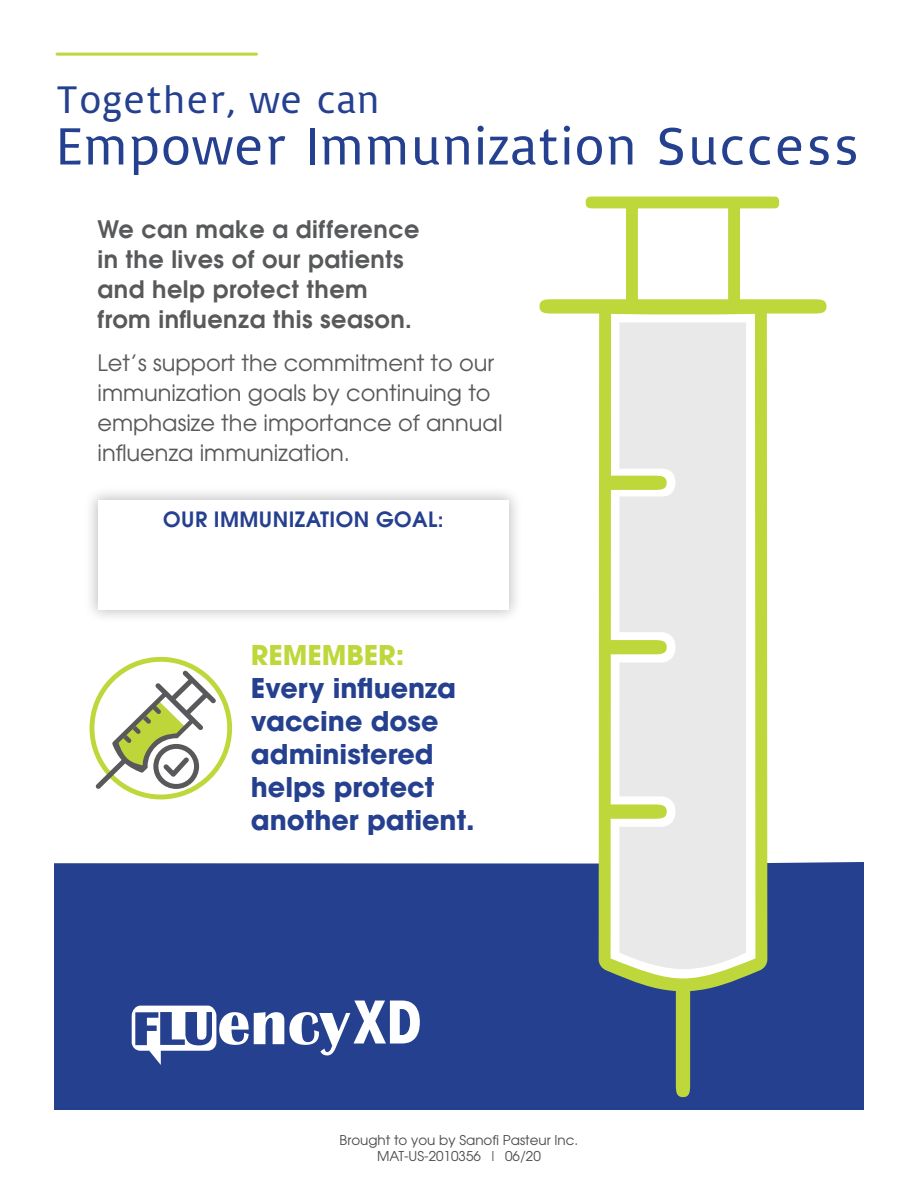
<style>
.page{position:relative;width:918px;height:1188px;background:#fff}
.page>*{position:absolute;margin:0;border:0;box-sizing:border-box;transform-origin:0 0}
.t1{font:54.6px "Basic";color:#25408f}
.t2{font:40.2px "Basic";color:#25408f}
.t3{font:700 27px/33px "Avant Garde";color:#25408f}
.t4{font:700 27px "Avant Garde";color:#bed73b}
.t5{font:600 24px/30px "Avant Garde";letter-spacing:.02em;color:#58595b}
.t6{font:22.5px/30px "Avant Garde";color:#58595b}
.t7{font:600 21px "Avant Garde";letter-spacing:.02em;color:#25408f}
.t8{font:13.5px/16.2px "Avant Garde";color:#4d4d4f;text-align:center}
</style>
<div class="page">
<svg style="left:92px;top:659px;width:138px;height:138px"></svg>
<div style="left:90px;top:657px;width:142px;height:142px;border:5px solid #bed73b;border-radius:50%"></div>
<div style="left:54px;top:862px;width:810px;height:248px;background:#25408f"></div>
<svg style="left:540px;top:196px;width:287px;height:901px"></svg>
<hr style="left:57px;top:53px;width:199px;height:3px;background:#bed73b">
<div style="left:83px;top:485px;width:440px;height:140px;background:#000;opacity:.25"></div>
<svg style="left:98px;top:500px;width:411px;height:110px"></svg>
<svg style="left:132px;top:1001px;width:288px;height:64px"></svg>
<svg style="left:96px;top:670px;width:120px;height:119px"></svg>
<h2 class="t2" style="left:56px;top:74px;width:326px">Together, we can</h2>
<h1 class="t1" style="left:56px;top:111px;width:806px">Empower Immunization Success</h1>
<p class="t5" style="left:98px;top:214px;width:324px">We can make a difference in the lives of our patients and help protect them from influenza this season.</p>
<p class="t6" style="left:98px;top:348px;width:407px">Let’s support the commitment to our immunization goals by continuing to emphasize the importance of annual influenza immunization.</p>
<p class="t7" style="left:163px;top:506px;width:282px">OUR IMMUNIZATION GOAL:</p>
<p class="t4" style="left:251px;top:638px;width:155px">REMEMBER:</p>
<p class="t3" style="left:251px;top:671px;width:225px">Every influenza vaccine dose administered helps protect another patient.</p>
<p class="t8" style="left:340px;top:1132px;width:240px">Brought to you by Sanofi Pasteur Inc.<br>MAT-US-2010356 | 06/20</p>
</div>
